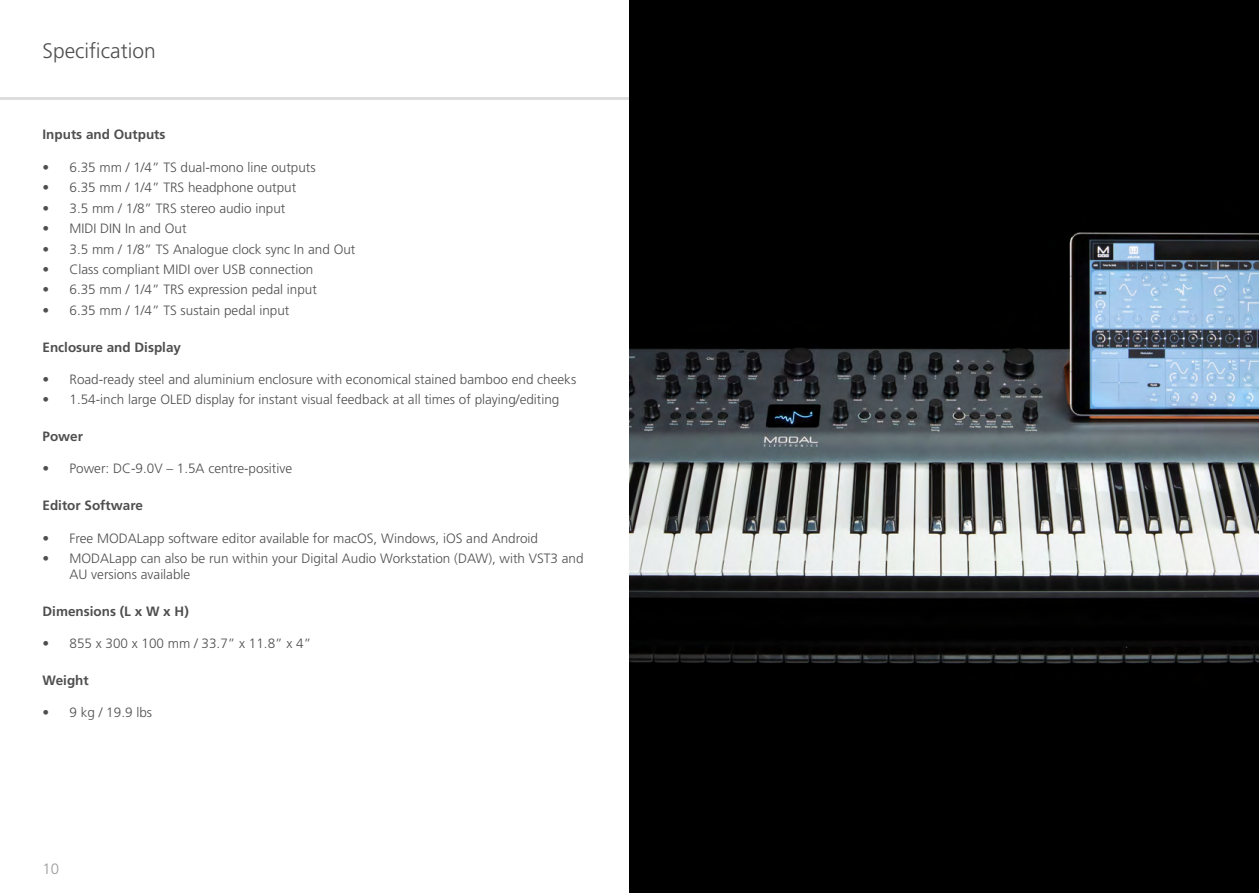
<style>
.page{position:relative;width:1259px;height:893px;background:#fff}
.page>*{position:absolute;margin:0;border:0;box-sizing:border-box;transform-origin:0 0}
.t1{font:300 21px "Frutiger LT Std";color:#4f4f4f}
.t2{font:300 15px "Frutiger LT Std";color:#999}
.t3{font:300 13.5px/16.2px "Frutiger LT Std";color:#4f4f4f}
.t4{font:700 13.5px "Frutiger LT Std";color:#4f4f4f}
</style>
<div class="page">
<hr style="left:0;top:98px;width:1259px;height:2px;background:#ddd">
<img style="left:629px;top:0;width:630px;height:893px">
<h1 class="t1" style="left:43px;top:39px;width:115px">Specification</h1>
<p class="t4" style="left:43px;top:127px;width:124px">Inputs and Outputs</p>
<p class="t3" style="left:43px;top:159px;width:275px">• 6.35 mm / 1/4” TS dual-mono line outputs</p>
<p class="t3" style="left:43px;top:180px;width:255px">• 6.35 mm / 1/4” TRS headphone output</p>
<p class="t3" style="left:43px;top:200px;width:244px">• 3.5 mm / 1/8” TRS stereo audio input</p>
<p class="t3" style="left:43px;top:220px;width:146px">• MIDI DIN In and Out</p>
<p class="t3" style="left:43px;top:241px;width:314px">• 3.5 mm / 1/8” TS Analogue clock sync In and Out</p>
<p class="t3" style="left:43px;top:261px;width:272px">• Class compliant MIDI over USB connection</p>
<p class="t3" style="left:43px;top:282px;width:276px">• 6.35 mm / 1/4” TRS expression pedal input</p>
<p class="t3" style="left:43px;top:302px;width:248px">• 6.35 mm / 1/4” TS sustain pedal input</p>
<p class="t4" style="left:43px;top:339px;width:140px">Enclosure and Display</p>
<p class="t3" style="left:43px;top:371px;width:535px">• Road-ready steel and aluminium enclosure with economical stained bamboo end cheeks</p>
<p class="t3" style="left:43px;top:392px;width:518px">• 1.54-inch large OLED display for instant visual feedback at all times of playing/editing</p>
<p class="t4" style="left:43px;top:428px;width:42px">Power</p>
<p class="t3" style="left:43px;top:461px;width:251px">• Power: DC-9.0V – 1.5A centre-positive</p>
<p class="t4" style="left:43px;top:497px;width:102px">Editor Software</p>
<p class="t3" style="left:43px;top:530px;width:497px">• Free MODALapp software editor available for macOS, Windows, iOS and Android</p>
<p class="t3" style="left:70px;top:550px;width:515px;text-indent:-27px">• MODALapp can also be run within your Digital Audio Workstation (DAW), with VST3 and<br>AU versions available</p>
<p class="t4" style="left:43px;top:603px;width:148px">Dimensions (L x W x H)</p>
<p class="t3" style="left:43px;top:636px;width:270px">• 855 x 300 x 100 mm / 33.7” x 11.8” x 4”</p>
<p class="t4" style="left:43px;top:672px;width:48px">Weight</p>
<p class="t3" style="left:43px;top:705px;width:111px">• 9 kg / 19.9 lbs</p>
<p class="t2" style="left:43px;top:860px;width:18px">10</p>
</div>
